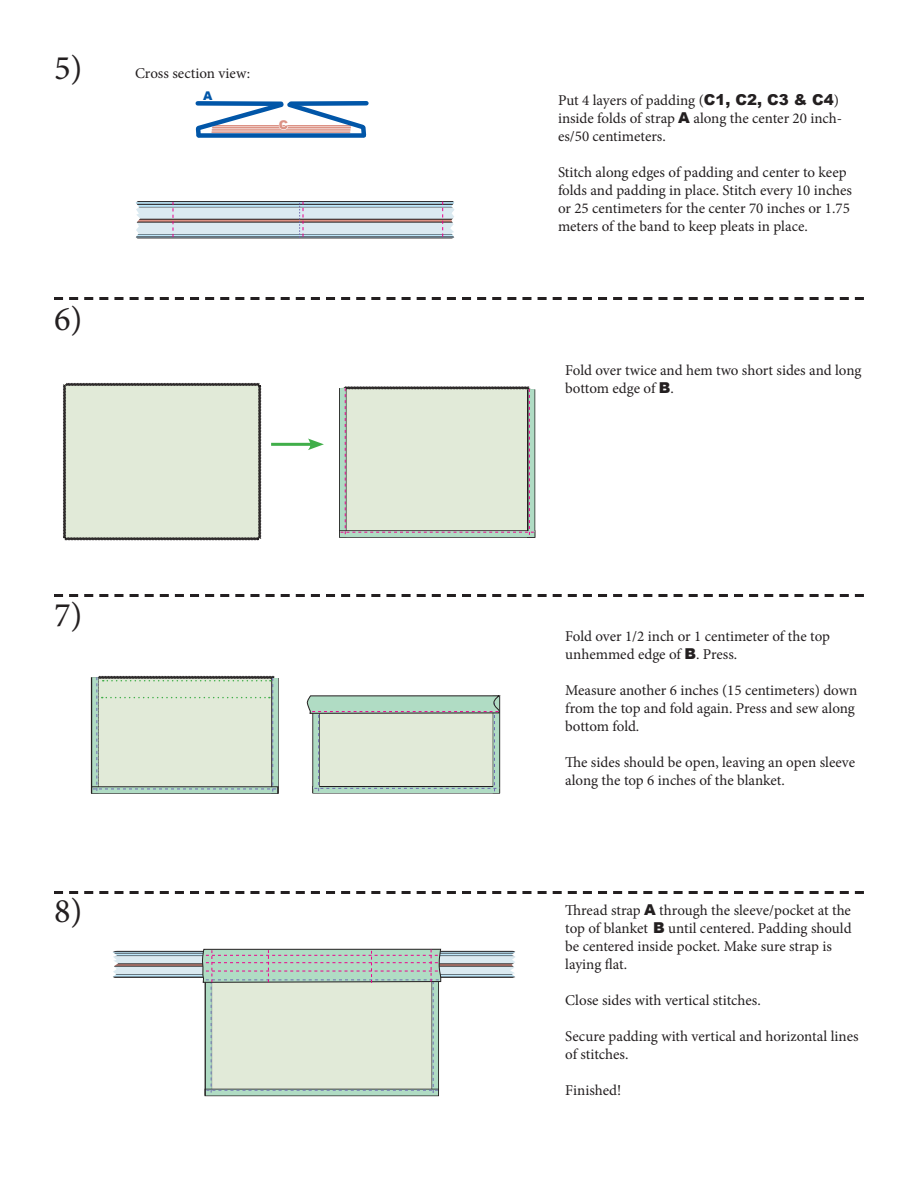
<style>
.page{position:relative;width:918px;height:1188px;background:#fff}
.page>*{position:absolute;margin:0;border:0;box-sizing:border-box;transform-origin:0 0}
.t1{font:34.5px "Minion Pro";color:#231f20}
.t2{font:15px/18px "Minion Pro";color:#231f20}
.t3{font:900 12px "Arial";color:#0156a8}
.t4{font:900 12px "Arial";color:#dc9285}
.s1{font-family:"Arial";font-weight:900}
</style>
<div class="page">
<div style="left:132px;top:202px;width:334px;height:36px;background:#9ebecd"></div>
<div style="left:132px;top:201px;width:334px;height:37px;border:1px solid #231f20"></div>
<svg style="left:140px;top:220px;width:310px;height:2px"></svg>
<div style="left:132px;top:204px;width:334px;height:15px;background:#dbeaf1"></div>
<div style="left:132px;top:204px;width:334px;height:16px;border:1px solid #231f20"></div>
<div style="left:132px;top:222px;width:333px;height:14px;background:#dbeaf1"></div>
<hr style="left:132px;top:204px;width:333px;height:3px;background:#231f20">
<hr style="left:132px;top:234px;width:333px;height:3px;background:#231f20">
<hr style="left:133px;top:205px;width:333px;height:2px;background:#bee7fa">
<hr style="left:132px;top:234px;width:333px;height:2px;background:#bee7fa">
<svg style="left:132px;top:201px;width:8px;height:38px"></svg>
<svg style="left:450px;top:201px;width:16px;height:38px"></svg>
<svg style="left:299px;top:202px;width:5px;height:36px"></svg>
<svg style="left:173px;top:202px;width:1px;height:35px"></svg>
<svg style="left:442px;top:202px;width:1px;height:35px"></svg>
<svg style="left:195px;top:101px;width:174px;height:37px"></svg>
<svg style="left:54px;top:297px;width:810px;height:3px"></svg>
<svg style="left:63px;top:383px;width:199px;height:158px;background:#d7dfce"></svg>
<div style="left:339px;top:388px;width:8px;height:149px;background:#353835"></div>
<svg style="left:339px;top:530px;width:196px;height:8px"></svg>
<div style="left:529px;top:389px;width:6px;height:143px;background:#6c8175"></div>
<svg style="left:340px;top:386px;width:194px;height:151px;background:#d7e0d0"></svg>
<hr style="left:271px;top:443px;width:43px;height:3px;background:#40ae49">
<svg style="left:308px;top:438px;width:16px;height:12px"></svg>
<svg style="left:54px;top:594px;width:810px;height:3px"></svg>
<div style="left:91px;top:677px;width:7px;height:116px;background:#231f20"></div>
<div style="left:271px;top:678px;width:8px;height:116px;background:#6c736f"></div>
<svg style="left:91px;top:786px;width:188px;height:8px"></svg>
<div style="left:92px;top:677px;width:6px;height:109px;background:#96b9a5"></div>
<div style="left:272px;top:678px;width:6px;height:108px;background:#b0dcc4"></div>
<svg style="left:312px;top:791px;width:188px;height:3px"></svg>
<div style="left:313px;top:787px;width:186px;height:6px;background:#b0dcc4"></div>
<svg style="left:306px;top:695px;width:194px;height:96px;background:#cddccc"></svg>
<div style="left:205px;top:1089px;width:234px;height:7px;background:#2f2f2e"></div>
<div style="left:206px;top:1090px;width:232px;height:6px;background:#b0dcc4"></div>
<div style="left:108px;top:951px;width:423px;height:27px;border:1px solid #231f20"></div>
<svg style="left:109px;top:960px;width:422px;height:10px"></svg>
<svg style="left:118px;top:956px;width:392px;height:6px"></svg>
<div style="left:107px;top:966px;width:422px;height:10px;background:#dbeaf1"></div>
<hr style="left:108px;top:953px;width:421px;height:3px;background:#231f20">
<hr style="left:108px;top:974px;width:421px;height:3px;background:#231f20">
<hr style="left:109px;top:954px;width:421px;height:1px;background:#bee7fa">
<hr style="left:107px;top:975px;width:421px;height:2px;background:#bee7fa">
<svg style="left:107px;top:950px;width:11px;height:28px"></svg>
<svg style="left:510px;top:950px;width:21px;height:28px"></svg>
<svg style="left:93px;top:675px;width:184px;height:118px;background:#d4e0ce"></svg>
<svg style="left:54px;top:891px;width:810px;height:3px"></svg>
<svg style="left:201px;top:949px;width:240px;height:144px;background:#cfdfcf"></svg>
<p class="t1" style="left:54px;top:45px;width:30px">5)</p>
<p class="t2" style="left:135px;top:65px;width:117px">Cross section view:</p>
<p class="t3" style="left:203px;top:87px;width:11px">A</p>
<p class="t4" style="left:279px;top:116px;width:11px">C</p>
<p class="t1" style="left:54px;top:296px;width:30px">6)</p>
<p class="t1" style="left:54px;top:592px;width:30px">7)</p>
<p class="t2" style="left:558px;top:92px;width:286px">Put 4 layers of padding (<span class="s1">C1, C2, C3 &amp; C4</span>) inside folds of strap <span class="s1">A</span> along the center 20 inch&shy;es/50 centimeters.</p>
<p class="t2" style="left:558px;top:164px;width:296px">Stitch along edges of padding and center to keep folds and padding in place. Stitch every 10 inches or 25 centimeters for the center 70 inches or 1.75 meters of the band to keep pleats in place.</p>
<p class="t2" style="left:565px;top:361px;width:298px">Fold over twice and hem two short sides and long bottom edge of <span class="s1">B</span>.</p>
<p class="t2" style="left:565px;top:627px;width:266px">Fold over 1/2 inch or 1 centimeter of the top unhemmed edge of <span class="s1">B</span>. Press.</p>
<p class="t2" style="left:565px;top:681px;width:294px">Measure another 6 inches (15 centimeters) down from the top and fold again. Press and sew along bottom fold.</p>
<p class="t2" style="left:565px;top:753px;width:291px">The sides should be open, leaving an open sleeve along the top 6 inches of the blanket.</p>
<p class="t1" style="left:54px;top:888px;width:30px">8)</p>
<p class="t2" style="left:565px;top:901px;width:288px">Thread strap <span class="s1">A</span> through the sleeve/pocket at the top of blanket <span class="s1">B</span> until centered. Padding should be centered inside pocket. Make sure strap is laying flat.</p>
<p class="t2" style="left:565px;top:991px;width:197px">Close sides with vertical stitches.</p>
<p class="t2" style="left:565px;top:1027px;width:295px">Secure padding with vertical and horizontal lines of stitches.</p>
<p class="t2" style="left:565px;top:1081px;width:58px">Finished!</p>
</div>
